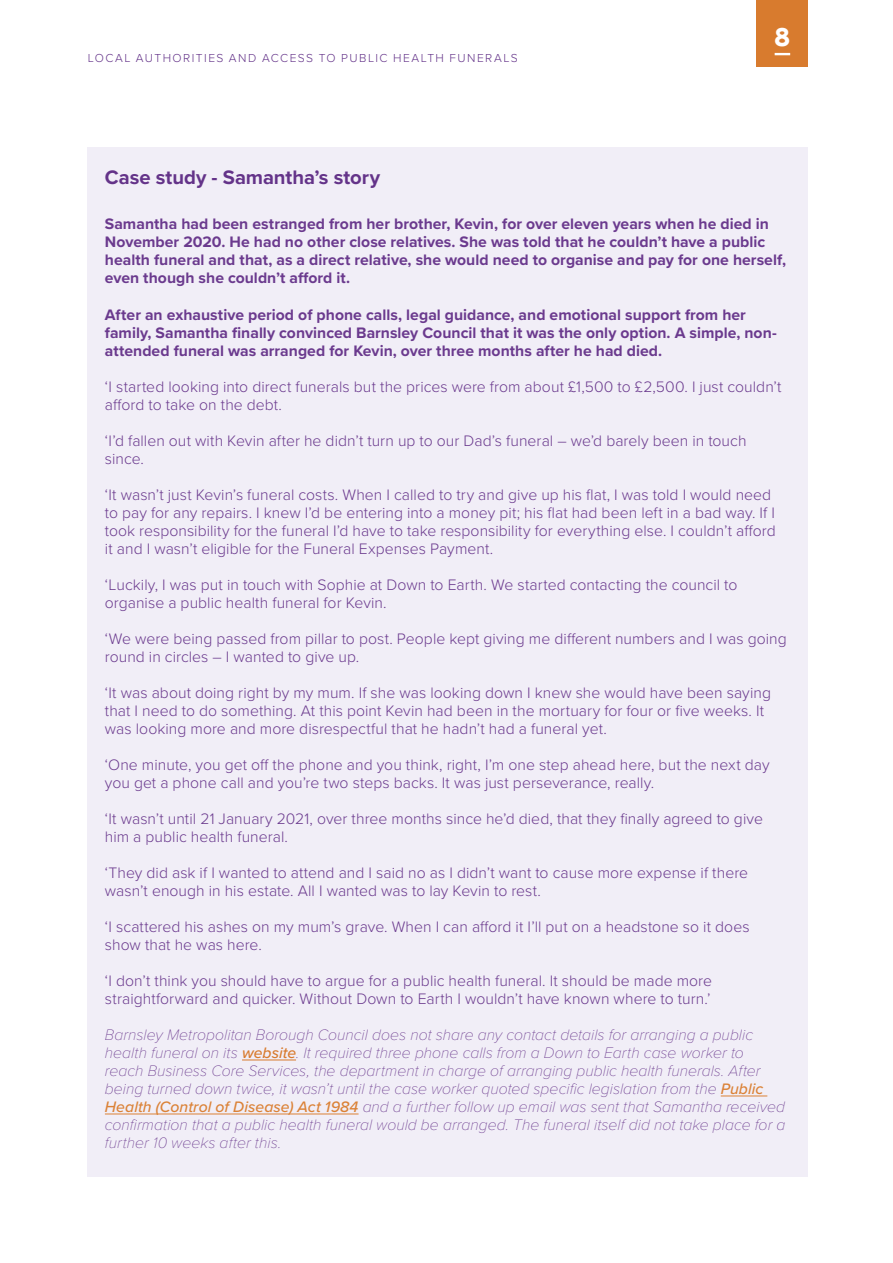
<style>
.page{position:relative;width:893px;height:1263px;background:#fff}
.page>*{position:absolute;margin:0;border:0;box-sizing:border-box;transform-origin:0 0}
.t1{font:700 28.5px "Effra";color:#fff}
.t2{font:700 20.25px "Proxima Nova";color:#643389}
.t3{font:300 15.75px/18px "Proxima Nova";letter-spacing:.005em;color:#6b3a8e}
.t4{font:italic 100 15.75px/18px "Proxima Nova";color:#6b3a8e}
.t5{font:700 15.75px/18px "Proxima Nova";color:#6b3a8e}
.t6{font:300 12px "Proxima Nova";letter-spacing:.12em;color:#643389}
.s1{font-weight:500;color:#d87b2e}
.s2{font-weight:500;color:#db8237}
</style>
<div class="page">
<div style="left:757px;top:0;width:51px;height:66px;background:#d87b2e"></div>
<svg style="left:775px;top:53px;width:15px;height:2px"></svg>
<div style="left:88px;top:147px;width:720px;height:42px;background:#f1eef7"></div>
<div style="left:88px;top:173px;width:720px;height:67px;background:#f1eef7"></div>
<div style="left:88px;top:191px;width:720px;height:121px;background:#f1eef7"></div>
<div style="left:88px;top:281px;width:720px;height:103px;background:#f1eef7"></div>
<div style="left:88px;top:353px;width:720px;height:85px;background:#f1eef7"></div>
<div style="left:88px;top:407px;width:720px;height:85px;background:#f1eef7"></div>
<div style="left:88px;top:461px;width:720px;height:121px;background:#f1eef7"></div>
<div style="left:88px;top:551px;width:720px;height:85px;background:#f1eef7"></div>
<div style="left:88px;top:605px;width:720px;height:85px;background:#f1eef7"></div>
<div style="left:88px;top:659px;width:720px;height:103px;background:#f1eef7"></div>
<div style="left:88px;top:731px;width:720px;height:85px;background:#f1eef7"></div>
<div style="left:88px;top:785px;width:720px;height:85px;background:#f1eef7"></div>
<div style="left:88px;top:839px;width:720px;height:85px;background:#f1eef7"></div>
<div style="left:88px;top:893px;width:720px;height:85px;background:#f1eef7"></div>
<div style="left:88px;top:947px;width:720px;height:85px;background:#f1eef7"></div>
<div style="left:88px;top:1001px;width:720px;height:175px;background:#f1eef7"></div>
<hr style="left:242px;top:1059px;width:54px;height:1px;background:#d87b2e">
<hr style="left:721px;top:1095px;width:46px;height:1px;background:#db8237">
<hr style="left:105px;top:1113px;width:254px;height:1px;background:#db8237">
<p class="t6" style="left:88px;top:49px;width:431px">LOCAL AUTHORITIES AND ACCESS TO PUBLIC HEALTH FUNERALS</p>
<h1 class="t1" style="left:775px;top:20px;width:17px">8</h1>
<p class="t2" style="left:105px;top:163px;width:277px">Case study - Samantha’s story</p>
<p class="t5" style="left:105px;top:215px;width:683px">Samantha had been estranged from her brother, Kevin, for over eleven years when he died in November 2020. He had no other close relatives. She was told that he couldn’t have a public health funeral and that, as a direct relative, she would need to organise and pay for one herself, even though she couldn’t afford it.</p>
<p class="t5" style="left:105px;top:305px;width:673px">After an exhaustive period of phone calls, legal guidance, and emotional support from her family, Samantha finally convinced Barnsley Council that it was the only option. A simple, non&shy;attended funeral was arranged for Kevin, over three months after he had died.</p>
<p class="t3" style="left:105px;top:376px;width:678px">‘I started looking into direct funerals but the prices were from about £1,500 to £2,500. I just couldn’t afford to take on the debt.</p>
<p class="t3" style="left:105px;top:430px;width:643px">‘I’d fallen out with Kevin after he didn’t turn up to our Dad’s funeral – we’d barely been in touch since.</p>
<p class="t3" style="left:105px;top:484px;width:672px">‘It wasn’t just Kevin’s funeral costs. When I called to try and give up his flat, I was told I would need to pay for any repairs. I knew I’d be entering into a money pit; his flat had been left in a bad way. If I took responsibility for the funeral I’d have to take responsibility for everything else. I couldn’t afford it and I wasn’t eligible for the Funeral Expenses Payment.</p>
<p class="t3" style="left:105px;top:574px;width:634px">‘Luckily, I was put in touch with Sophie at Down to Earth. We started contacting the council to organise a public health funeral for Kevin.</p>
<p class="t3" style="left:105px;top:628px;width:683px">‘We were being passed from pillar to post. People kept giving me different numbers and I was going round in circles – I wanted to give up.</p>
<p class="t3" style="left:105px;top:682px;width:668px">‘It was about doing right by my mum. If she was looking down I knew she would have been saying that I need to do something. At this point Kevin had been in the mortuary for four or five weeks. It was looking more and more disrespectful that he hadn’t had a funeral yet.</p>
<p class="t3" style="left:105px;top:754px;width:666px">‘One minute, you get off the phone and you think, right, I’m one step ahead here, but the next day you get a phone call and you’re two steps backs. It was just perseverance, really.</p>
<p class="t3" style="left:105px;top:808px;width:660px">‘It wasn’t until 21 January 2021, over three months since he’d died, that they finally agreed to give him a public health funeral.</p>
<p class="t3" style="left:105px;top:862px;width:645px">‘They did ask if I wanted to attend and I said no as I didn’t want to cause more expense if there wasn’t enough in his estate. All I wanted was to lay Kevin to rest.</p>
<p class="t3" style="left:105px;top:916px;width:646px">‘I scattered his ashes on my mum’s grave. When I can afford it I’ll put on a headstone so it does show that he was here.</p>
<p class="t3" style="left:105px;top:970px;width:609px">‘I don’t think you should have to argue for a public health funeral. It should be made more straightforward and quicker. Without Down to Earth I wouldn’t have known where to turn.’</p>
<p class="t4" style="left:105px;top:1024px;width:682px">Barnsley Metropolitan Borough Council does not share any contact details for arranging a public health funeral on its <span class="s1">website</span>. It required three phone calls from a Down to Earth case worker to reach Business Core Services, the department in charge of arranging public health funerals. After being turned down twice, it wasn’t until the case worker quoted specific legislation from the <span class="s2">Public Health (Control of Disease) Act 1984</span> and a further follow up email was sent that Samantha received confirmation that a public health funeral would be arranged. The funeral itself did not take place for a further 10 weeks after this.</p>
</div>
